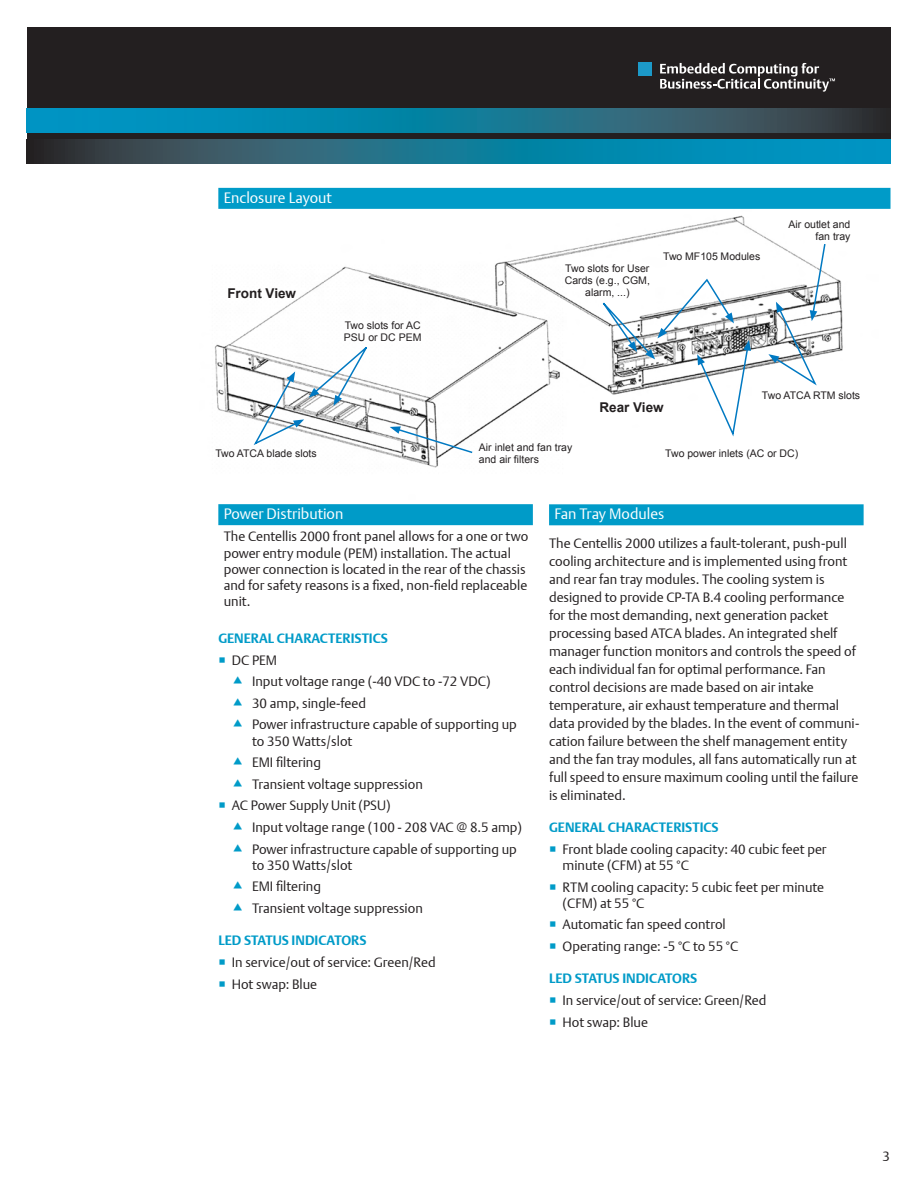
<style>
.page{position:relative;width:918px;height:1188px;background:#fff}
.page>*{position:absolute;margin:0;border:0;box-sizing:border-box;transform-origin:0 0}
._2_copy_HEADER_BAR{font:15px "DTL Argo T Light";color:#fff}
._2_body_TEXT_interio{font:13.5px/18px "DTL Argo T Light";color:#231f20}
._2_BULLET_text{font:13.5px/16.2px "DTL Argo T Light";color:#231f20}
._2_copy_HEADER_BAR-2{font:13.5px/16.2px "DTL Argo T Light";color:#231f20}
._2_copy_SUBHEADS{font:700 13.5px "DTL Argo T";color:#009bc8}
._2_body_TEXT_interio-2{font:700 13.5px "DTL Argo T";color:#009bc8}
._2_body_TEXT_interio-3{font:700 13.5px "Arial";color:#231f20}
._5_Legal_text{font:10.5px/12px "Arial";color:#231f20}
</style>
<div class="page">
<div style="left:27px;top:27px;width:864px;height:136px;background:#231f20"></div>
<div style="left:638px;top:62px;width:14px;height:14px;background:#1c99c8"></div>
<svg style="left:660px;top:63px;width:175px;height:29px"></svg>
<svg style="left:51px;top:140px;width:840px;height:23px;background:#187490"></svg>
<svg style="left:27px;top:109px;width:853px;height:24px;background:#177692"></svg>
<img style="left:214px;top:187px;width:664px;height:281px">
<svg style="left:590px;top:277px;width:161px;height:162px"></svg>
<svg style="left:768px;top:242px;width:59px;height:145px"></svg>
<svg style="left:252px;top:341px;width:120px;height:106px"></svg>
<svg style="left:390px;top:426px;width:84px;height:28px"></svg>
<div style="left:218px;top:504px;width:315px;height:21px;background:#009bc8"></div>
<div style="left:549px;top:504px;width:315px;height:21px;background:#009bc8"></div>
<div style="left:218px;top:188px;width:673px;height:21px;background:#009bc8"></div>
<p class="_2_copy_HEADER_BAR" style="left:224px;top:189px;width:110px">Enclosure Layout</p>
<p class="_2_body_TEXT_interio-3" style="left:227px;top:284px;width:70px">Front View</p>
<p class="_5_Legal_text" style="left:344px;top:320px;width:79px">Two slots for AC<br>PSU or DC PEM</p>
<p class="_5_Legal_text" style="left:215px;top:447px;width:103px">Two ATCA blade slots</p>
<p class="_5_Legal_text" style="left:565px;top:262px;width:87px;text-align:center">Two slots for User<br>Cards (e.g., CGM, alarm, ...)</p>
<p class="_5_Legal_text" style="left:663px;top:251px;width:99px">Two MF105 Modules</p>
<p class="_5_Legal_text" style="left:789px;top:218px;width:63px;text-align:right">Air outlet and fan tray</p>
<p class="_5_Legal_text" style="left:762px;top:390px;width:100px">Two ATCA RTM slots</p>
<p class="_5_Legal_text" style="left:479px;top:442px;width:95px">Air inlet and fan tray and air filters</p>
<p class="_2_body_TEXT_interio-3" style="left:599px;top:399px;width:66px">Rear View</p>
<p class="_5_Legal_text" style="left:665px;top:447px;width:135px">Two power inlets (AC or DC)</p>
<p class="_2_copy_HEADER_BAR" style="left:224px;top:505px;width:121px">Power Distribution</p>
<p class="_2_copy_HEADER_BAR-2" style="left:224px;top:528px;width:306px">The Centellis 2000 front panel allows for a one or two power entry module (PEM) installation. The actual power connection is located in the rear of the chassis and for safety reasons is a fixed, non-field replaceable unit.</p>
<p class="_2_copy_SUBHEADS" style="left:218px;top:630px;width:171px">GENERAL CHARACTERISTICS</p>
<p class="_2_BULLET_text" style="left:232px;top:652px;width:47px">DC PEM</p>
<p class="_2_BULLET_text" style="left:252px;top:673px;width:240px">Input voltage range (-40 VDC to -72 VDC)</p>
<p class="_2_BULLET_text" style="left:252px;top:695px;width:116px">30 amp, single-feed</p>
<p class="_2_BULLET_text" style="left:252px;top:716px;width:266px">Power infrastructure capable of supporting up to 350 Watts/slot</p>
<p class="_2_BULLET_text" style="left:252px;top:754px;width:71px">EMI filtering</p>
<p class="_2_BULLET_text" style="left:252px;top:776px;width:172px">Transient voltage suppression</p>
<p class="_2_BULLET_text" style="left:232px;top:797px;width:160px">AC Power Supply Unit (PSU)</p>
<p class="_2_BULLET_text" style="left:252px;top:819px;width:272px">Input voltage range (100 - 208 VAC @ 8.5 amp)</p>
<p class="_2_BULLET_text" style="left:252px;top:841px;width:266px">Power infrastructure capable of supporting up to 350 Watts/slot</p>
<p class="_2_BULLET_text" style="left:252px;top:878px;width:71px">EMI filtering</p>
<p class="_2_BULLET_text" style="left:252px;top:900px;width:172px">Transient voltage suppression</p>
<p class="_2_copy_SUBHEADS" style="left:218px;top:933px;width:150px">LED STATUS INDICATORS</p>
<p class="_2_BULLET_text" style="left:232px;top:954px;width:205px">In service/out of service: Green/Red</p>
<p class="_2_BULLET_text" style="left:232px;top:976px;width:87px">Hot swap: Blue</p>
<p class="_2_copy_HEADER_BAR" style="left:554px;top:505px;width:111px">Fan Tray Modules</p>
<p class="_2_body_TEXT_interio" style="left:549px;top:534px;width:312px">The Centellis 2000 utilizes a fault-tolerant, push-pull cooling architecture and is implemented using front and rear fan tray modules. The cooling system is designed to provide CP-TA B.4 cooling performance for the most demanding, next generation packet processing based ATCA blades. An integrated shelf manager function monitors and controls the speed of each individual fan for optimal performance. Fan control decisions are made based on air intake temperature, air exhaust temperature and thermal data provided by the blades. In the event of communi&shy;cation failure between the shelf management entity and the fan tray modules, all fans automatically run at full speed to ensure maximum cooling until the failure is eliminated.</p>
<p class="_2_body_TEXT_interio-2" style="left:549px;top:819px;width:171px">GENERAL CHARACTERISTICS</p>
<p class="_2_BULLET_text" style="left:563px;top:841px;width:265px">Front blade cooling capacity: 40 cubic feet per minute (CFM) at 55 °C</p>
<p class="_2_BULLET_text" style="left:563px;top:879px;width:263px">RTM cooling capacity: 5 cubic feet per minute (CFM) at 55 °C</p>
<p class="_2_BULLET_text" style="left:563px;top:916px;width:165px">Automatic fan speed control</p>
<p class="_2_BULLET_text" style="left:563px;top:938px;width:177px">Operating range: -5 °C to 55 °C</p>
<p class="_2_copy_SUBHEADS" style="left:549px;top:971px;width:150px">LED STATUS INDICATORS</p>
<p class="_2_BULLET_text" style="left:563px;top:992px;width:205px">In service/out of service: Green/Red</p>
<p class="_2_BULLET_text" style="left:563px;top:1014px;width:87px">Hot swap: Blue</p>
<p class="_2_body_TEXT_interio" style="left:883px;top:1147px;width:9px">3</p>
</div>
